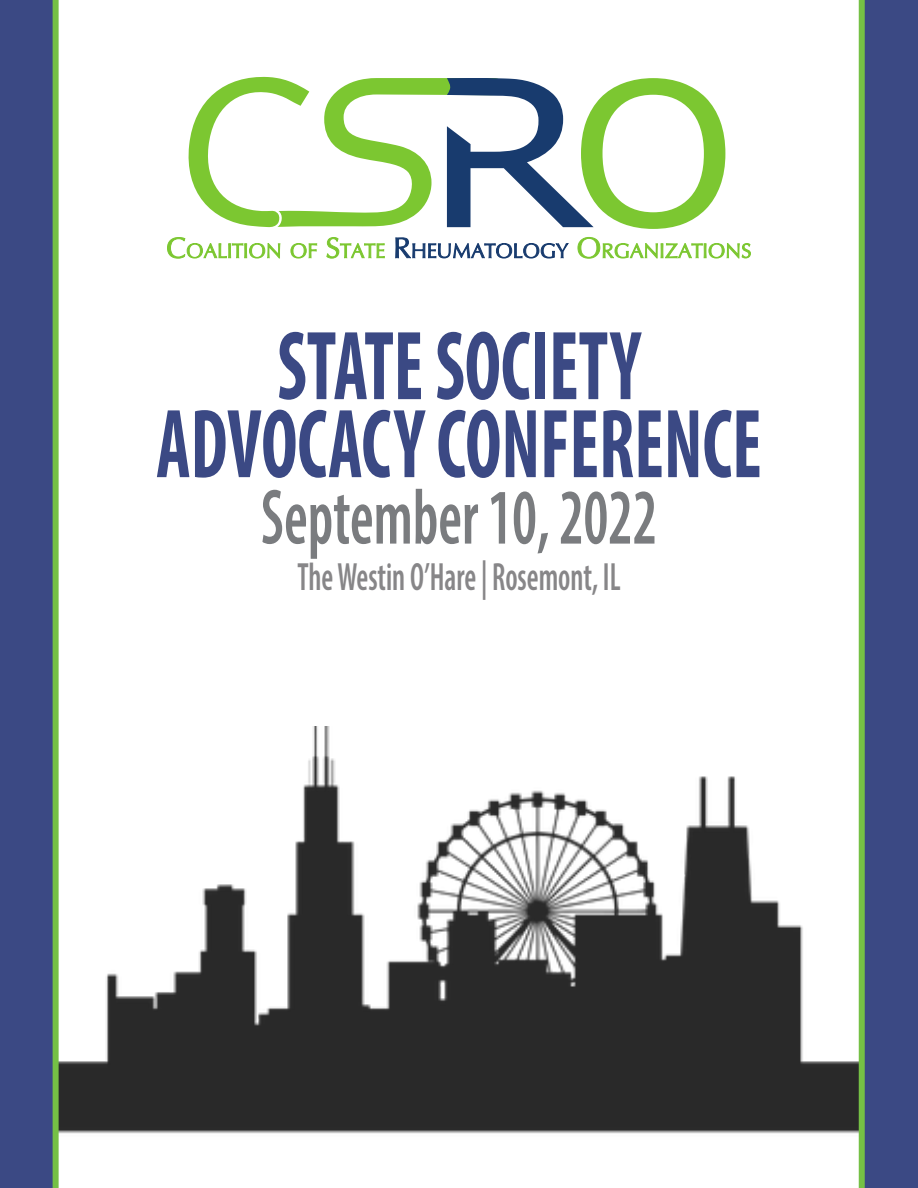
<style>
.page{position:relative;width:918px;height:1188px;background:#fff}
.page>*{position:absolute;margin:0;border:0;box-sizing:border-box;transform-origin:0 0}
.t1{font:700 condensed 99px/78px "Myriad Pro";color:#3b4984;text-align:center;scale:.76 1}
.t2{font:600 condensed 79.2px "Myriad Pro";color:#7a7c7f;scale:.76 1}
.t3{font:600 condensed 39.6px "Myriad Pro";color:#878688;scale:.76 1}
</style>
<div class="page">
<img style="left:59px;top:727px;width:800px;height:414px">
<div style="left:0;top:0;width:54px;height:1188px;background:#3b4984"></div>
<svg style="left:167px;top:76px;width:584px;height:183px"></svg>
<div style="left:864px;top:0;width:54px;height:1188px;background:#3b4984"></div>
<div style="left:53px;top:0;width:6px;height:1188px;background:#75c045"></div>
<div style="left:859px;top:0;width:6px;height:1188px;background:#75c045"></div>
<p class="t1" style="left:156px;top:325px;width:798px">STATE SOCIETY<br>ADVOCACY CONFERENCE</p>
<p class="t2" style="left:261px;top:469px;width:523px">September 10, 2022</p>
<p class="t3" style="left:297px;top:553px;width:427px">The Westin O’Hare | Rosemont, IL</p>
</div>
